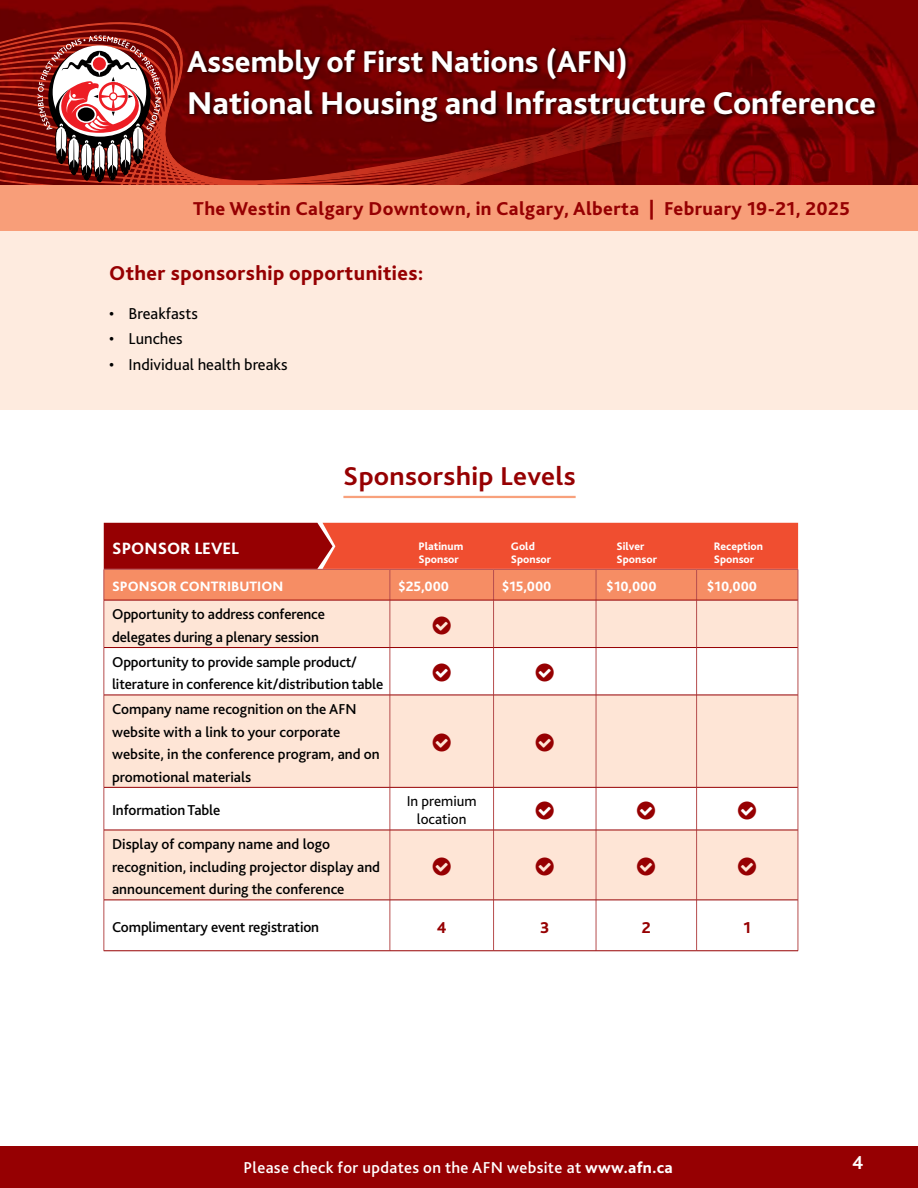
<style>
.page{position:relative;width:918px;height:1188px;background:#fff}
.page>*{position:absolute;margin:0;border:0;box-sizing:border-box;transform-origin:0 0}
.t1{font:800 33px "Bliss 2";color:#fff}
.t2{font:800 31.5px "Bliss 2";color:#fff}
.t3{font:700 27px "Bliss 2";letter-spacing:.01em;color:#960002;scale:1.05 1}
.t4{font:800 21px "Bliss 2";letter-spacing:.02em;color:#960002}
.t5{font:800 19.5px "Bliss 2";letter-spacing:.02em;color:#960002}
.t6{font:700 19.5px "Bliss 2";color:#fff}
.t7{font:800 17.1px "Bliss 2";color:#fff}
.t8{font:500 16.5px "Bliss 2";letter-spacing:.02em;color:#fff}
.t9{font:16.5px "Bliss 2";color:#000}
.t10{font:800 16.5px "Bliss 2";color:#960002}
.t11{font:500 15px/22.5px "Bliss 2";letter-spacing:-.01em;color:#000}
.t12{font:15px/18px "Bliss 2";color:#000;text-align:center}
.t13{font:800 14.25px "Bliss 2";color:#fff}
.t14{font:800 11.4px/12.9px "Bliss 2";color:#fff}
.s1{font-weight:800}
</style>
<div class="page">
<img style="left:0;top:0;width:918px;height:186px">
<div style="left:0;top:1146px;width:918px;height:42px;background:#960002"></div>
<svg style="left:0;top:23px;width:726px;height:163px;background:#800a07"></svg>
<div style="left:0;top:186px;width:918px;height:45px;background:#f89e79"></div>
<svg style="left:38px;top:35px;width:123px;height:147px"></svg>
<div style="left:186px;top:46px;width:694px;height:80px;background:#000;opacity:.75"></div>
<div style="left:0;top:231px;width:918px;height:178px;background:#feebdf"></div>
<hr style="left:343px;top:496px;width:233px;height:2px;background:#f8a17c">
<div style="left:105px;top:601px;width:693px;height:46px;background:#fee5d6"></div>
<svg style="left:105px;top:648px;width:693px;height:303px;fill:#fee5d6"></svg>
<hr style="left:798px;top:570px;width:1px;height:30px;background:#b64d4e">
<hr style="left:104px;top:600px;width:1px;height:48px;background:#b64d4e">
<hr style="left:390px;top:600px;width:1px;height:47px;background:#b64d4e">
<hr style="left:493px;top:600px;width:1px;height:47px;background:#b64d4e">
<hr style="left:596px;top:600px;width:1px;height:47px;background:#b64d4e">
<hr style="left:696px;top:600px;width:1px;height:47px;background:#b64d4e">
<hr style="left:798px;top:600px;width:1px;height:48px;background:#b64d4e">
<hr style="left:104px;top:648px;width:1px;height:47px;background:#b64d4e">
<hr style="left:390px;top:648px;width:1px;height:47px;background:#b64d4e">
<hr style="left:493px;top:648px;width:1px;height:47px;background:#b64d4e">
<hr style="left:596px;top:648px;width:1px;height:47px;background:#b64d4e">
<hr style="left:696px;top:648px;width:1px;height:47px;background:#b64d4e">
<hr style="left:798px;top:648px;width:1px;height:47px;background:#b64d4e">
<hr style="left:104px;top:695px;width:1px;height:92px;background:#b64d4e">
<hr style="left:390px;top:695px;width:1px;height:92px;background:#b64d4e">
<hr style="left:493px;top:695px;width:1px;height:92px;background:#b64d4e">
<hr style="left:596px;top:695px;width:1px;height:92px;background:#b64d4e">
<hr style="left:696px;top:695px;width:1px;height:92px;background:#b64d4e">
<hr style="left:798px;top:695px;width:1px;height:92px;background:#b64d4e">
<hr style="left:104px;top:787px;width:1px;height:43px;background:#b64d4e">
<hr style="left:390px;top:788px;width:1px;height:42px;background:#b64d4e">
<hr style="left:493px;top:788px;width:1px;height:42px;background:#b64d4e">
<hr style="left:596px;top:788px;width:1px;height:42px;background:#b64d4e">
<hr style="left:696px;top:788px;width:1px;height:42px;background:#b64d4e">
<hr style="left:798px;top:787px;width:1px;height:43px;background:#b64d4e">
<hr style="left:104px;top:830px;width:1px;height:70px;background:#b64d4e">
<hr style="left:390px;top:830px;width:1px;height:70px;background:#b64d4e">
<hr style="left:493px;top:830px;width:1px;height:70px;background:#b64d4e">
<hr style="left:596px;top:830px;width:1px;height:70px;background:#b64d4e">
<hr style="left:696px;top:830px;width:1px;height:70px;background:#b64d4e">
<hr style="left:798px;top:830px;width:1px;height:70px;background:#b64d4e">
<hr style="left:104px;top:900px;width:1px;height:51px;background:#b64d4e">
<hr style="left:390px;top:900px;width:1px;height:51px;background:#b64d4e">
<hr style="left:493px;top:900px;width:1px;height:51px;background:#b64d4e">
<hr style="left:596px;top:900px;width:1px;height:51px;background:#b64d4e">
<hr style="left:696px;top:900px;width:1px;height:51px;background:#b64d4e">
<hr style="left:798px;top:900px;width:1px;height:51px;background:#b64d4e">
<hr style="left:104px;top:600px;width:286px;height:1px;background:#960002">
<hr style="left:390px;top:600px;width:104px;height:1px;background:#960002">
<hr style="left:494px;top:600px;width:102px;height:1px;background:#960002">
<hr style="left:596px;top:600px;width:101px;height:1px;background:#960002">
<hr style="left:697px;top:600px;width:101px;height:1px;background:#960002">
<hr style="left:104px;top:647px;width:286px;height:1px;background:#960002">
<hr style="left:390px;top:647px;width:104px;height:1px;background:#960002">
<hr style="left:494px;top:647px;width:102px;height:1px;background:#960002">
<hr style="left:596px;top:647px;width:101px;height:1px;background:#960002">
<hr style="left:697px;top:647px;width:101px;height:1px;background:#960002">
<hr style="left:104px;top:695px;width:286px;height:1px;background:#960002">
<hr style="left:390px;top:695px;width:104px;height:1px;background:#960002">
<hr style="left:494px;top:695px;width:102px;height:1px;background:#960002">
<hr style="left:596px;top:695px;width:101px;height:1px;background:#960002">
<hr style="left:697px;top:695px;width:101px;height:1px;background:#960002">
<hr style="left:104px;top:787px;width:286px;height:1px;background:#960002">
<hr style="left:390px;top:787px;width:104px;height:1px;background:#960002">
<hr style="left:494px;top:787px;width:102px;height:1px;background:#960002">
<hr style="left:596px;top:787px;width:101px;height:1px;background:#960002">
<hr style="left:697px;top:787px;width:101px;height:1px;background:#960002">
<hr style="left:104px;top:830px;width:286px;height:1px;background:#960002">
<hr style="left:390px;top:830px;width:104px;height:1px;background:#960002">
<hr style="left:494px;top:830px;width:102px;height:1px;background:#960002">
<hr style="left:596px;top:830px;width:101px;height:1px;background:#960002">
<hr style="left:697px;top:830px;width:101px;height:1px;background:#960002">
<hr style="left:104px;top:900px;width:286px;height:1px;background:#960002">
<hr style="left:390px;top:900px;width:104px;height:1px;background:#960002">
<hr style="left:494px;top:900px;width:102px;height:1px;background:#960002">
<hr style="left:596px;top:900px;width:101px;height:1px;background:#960002">
<hr style="left:697px;top:900px;width:101px;height:1px;background:#960002">
<hr style="left:104px;top:951px;width:286px;height:1px;background:#960002">
<hr style="left:390px;top:951px;width:104px;height:1px;background:#960002">
<hr style="left:494px;top:951px;width:102px;height:1px;background:#960002">
<hr style="left:596px;top:951px;width:101px;height:1px;background:#960002">
<hr style="left:697px;top:951px;width:101px;height:1px;background:#960002">
<svg style="left:104px;top:523px;width:694px;height:77px;background:#df573c"></svg>
<svg style="left:433px;top:616px;width:18px;height:18px"></svg>
<svg style="left:433px;top:664px;width:18px;height:18px"></svg>
<svg style="left:536px;top:664px;width:18px;height:18px"></svg>
<svg style="left:433px;top:734px;width:18px;height:18px"></svg>
<svg style="left:536px;top:734px;width:18px;height:18px"></svg>
<svg style="left:536px;top:801px;width:18px;height:18px"></svg>
<svg style="left:637px;top:801px;width:18px;height:18px"></svg>
<svg style="left:738px;top:801px;width:18px;height:18px"></svg>
<svg style="left:433px;top:857px;width:18px;height:18px"></svg>
<svg style="left:536px;top:857px;width:18px;height:18px"></svg>
<svg style="left:637px;top:857px;width:18px;height:18px"></svg>
<svg style="left:738px;top:857px;width:18px;height:18px"></svg>
<h2 class="t2" style="left:187px;top:42px;width:442px">Assembly of First Nations (AFN)</h2>
<h1 class="t1" style="left:187px;top:82px;width:690px">National Housing and Infrastructure Conference</h1>
<h3 class="t5" style="left:193px;top:197px;width:658px">The Westin Calgary Downtown, in Calgary, Alberta | February 19-21, 2025</h3>
<h3 class="t4" style="left:109px;top:260px;width:316px">Other sponsorship opportunities:</h3>
<p class="t9" style="left:109px;top:303px;width:90px">• Breakfasts</p>
<p class="t9" style="left:109px;top:328px;width:75px">• Lunches</p>
<p class="t9" style="left:109px;top:354px;width:180px">• Individual health breaks</p>
<h3 class="t3" style="left:343px;top:459px;width:223px">Sponsorship Levels</h3>
<p class="t14" style="left:418px;top:539px;width:46px">Platinum<br>Sponsor</p>
<p class="t7" style="left:112px;top:537px;width:128px">SPONSOR LEVEL</p>
<p class="t14" style="left:511px;top:539px;width:42px">Gold<br>Sponsor</p>
<p class="t14" style="left:617px;top:539px;width:42px">Silver<br>Sponsor</p>
<p class="t14" style="left:714px;top:539px;width:51px">Reception<br>Sponsor</p>
<p class="t13" style="left:112px;top:578px;width:173px">SPONSOR CONTRIBUTION</p>
<p class="t13" style="left:398px;top:578px;width:52px">$25,000</p>
<p class="t13" style="left:502px;top:578px;width:51px">$15,000</p>
<p class="t13" style="left:606px;top:578px;width:52px">$10,000</p>
<p class="t13" style="left:707px;top:578px;width:52px">$10,000</p>
<p class="t11" style="left:112px;top:603px;width:214px">Opportunity to address conference delegates during a plenary session</p>
<p class="t11" style="left:112px;top:650px;width:273px">Opportunity to provide sample product/ literature in conference kit/distribution table</p>
<p class="t11" style="left:112px;top:698px;width:269px">Company name recognition on the AFN website with a link to your corporate website, in the conference program, and on promotional materials</p>
<p class="t11" style="left:112px;top:799px;width:110px">Information Table</p>
<p class="t12" style="left:407px;top:792px;width:71px">In premium location</p>
<p class="t11" style="left:112px;top:833px;width:270px">Display of company name and logo recognition, including projector display and announcement during the conference</p>
<p class="t11" style="left:112px;top:915px;width:209px">Complimentary event registration</p>
<p class="t10" style="left:437px;top:917px;width:11px">4</p>
<p class="t10" style="left:540px;top:917px;width:11px">3</p>
<p class="t10" style="left:642px;top:917px;width:11px">2</p>
<p class="t10" style="left:743px;top:917px;width:9px">1</p>
<p class="t8" style="left:244px;top:1157px;width:431px">Please check for updates on the AFN website at <span class="s1">www.afn.ca</span></p>
<h3 class="t6" style="left:852px;top:1150px;width:13px">4</h3>
</div>
